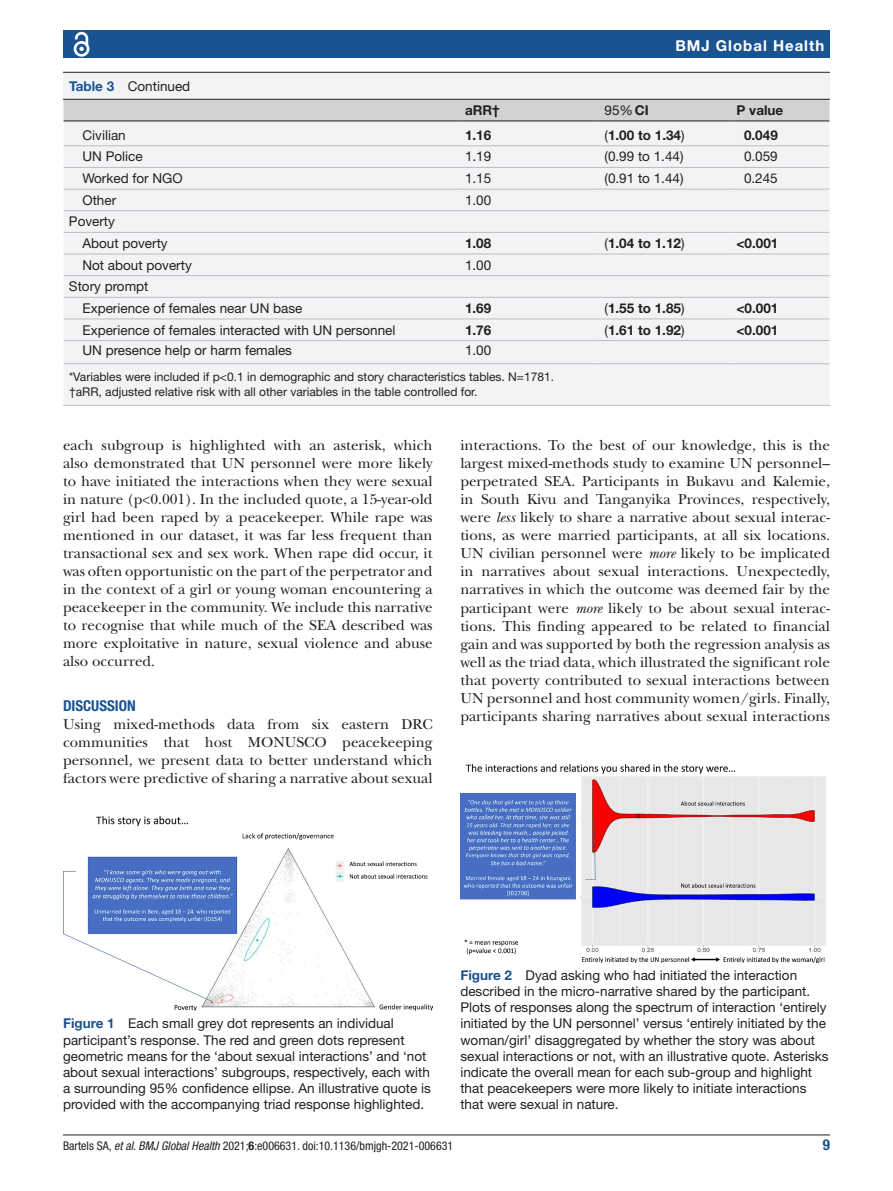
<style>
.page{position:relative;width:893px;height:1191px;background:#fff}
.page>*{position:absolute;margin:0;border:0;box-sizing:border-box;transform-origin:0 0}
.t1{font:15px/18px "New Baskerville";color:#231f20;text-align:justify}
.t2{font:700 15px "Helvetica Neue LT Std";letter-spacing:.065em;color:#fff}
.t3{font:700 condensed 15px "Helvetica Neue LT Std";color:#1b5391}
.t4{font:13.5px/16.2px "Helvetica Neue LT Std";color:#231f20}
.t5{font:700 13.5px "Helvetica Neue LT Std";color:#231f20}
.t6{font:12px/15px "Helvetica Neue LT Std";color:#231f20}
.t7{font:condensed 12px "Helvetica Neue LT Std";color:#231f20}
.s1{font-weight:700;color:#1b5391}
.s2{font-weight:700}
.s3{font-weight:400}
.s4{font-style:italic}
</style>
<div class="page">
<hr style="left:63px;top:1134px;width:767px;height:1px;background:#231f20">
<div style="left:63px;top:31px;width:767px;height:27px;background:#1b5391"></div>
<svg style="left:73px;top:31px;width:17px;height:26px"></svg>
<div style="left:63px;top:91px;width:767px;height:314px;background:#f2f3f4"></div>
<hr style="left:63px;top:405px;width:396px;height:1px;background:#bcbdc0">
<hr style="left:459px;top:405px;width:140px;height:1px;background:#bcbdc0">
<hr style="left:599px;top:405px;width:132px;height:1px;background:#bcbdc0">
<hr style="left:731px;top:405px;width:99px;height:1px;background:#bcbdc0">
<hr style="left:63px;top:364px;width:1px;height:41px;background:#fff">
<svg style="left:63px;top:99px;width:768px;height:265px"></svg>
<div style="left:63px;top:73px;width:767px;height:18px;background:#f2f3f4"></div>
<hr style="left:63px;top:72px;width:767px;height:1px;background:#231f20">
<img style="left:63px;top:816px;width:370px;height:194px">
<img style="left:460px;top:764px;width:366px;height:198px">
<p class="t4" style="left:69px;top:78px;width:123px"><span class="s1">Table 3</span> Continued</p>
<p class="t2" style="left:675px;top:36px;width:150px">BMJ Global Health</p>
<p class="t5" style="left:465px;top:102px;width:36px">aRR†</p>
<p class="t4" style="left:604px;top:102px;width:46px">95%<span class="s2">CI</span></p>
<p class="t5" style="left:736px;top:102px;width:48px">P value</p>
<p class="t4" style="left:83px;top:127px;width:45px">Civilian</p>
<p class="t5" style="left:465px;top:127px;width:28px">1.16</p>
<p class="t5" style="left:604px;top:127px;width:82px"><span class="s3">(</span>1.00 to 1.34<span class="s3">)</span></p>
<p class="t5" style="left:744px;top:127px;width:35px">0.049</p>
<p class="t4" style="left:82px;top:148px;width:62px">UN Police</p>
<p class="t4" style="left:465px;top:148px;width:28px">1.19</p>
<p class="t4" style="left:604px;top:148px;width:81px">(0.99 to 1.44)</p>
<p class="t4" style="left:744px;top:148px;width:35px">0.059</p>
<p class="t4" style="left:82px;top:170px;width:102px">Worked for NGO</p>
<p class="t4" style="left:465px;top:170px;width:28px">1.15</p>
<p class="t4" style="left:604px;top:170px;width:81px">(0.91 to 1.44)</p>
<p class="t4" style="left:744px;top:170px;width:35px">0.245</p>
<p class="t4" style="left:82px;top:192px;width:35px">Other</p>
<p class="t4" style="left:465px;top:192px;width:28px">1.00</p>
<p class="t4" style="left:82px;top:211px;width:87px;line-height:21.6px;text-indent:-14px">Poverty<br>About poverty</p>
<p class="t5" style="left:465px;top:235px;width:28px">1.08</p>
<p class="t5" style="left:604px;top:235px;width:82px"><span class="s3">(</span>1.04 to 1.12<span class="s3">)</span></p>
<p class="t5" style="left:736px;top:235px;width:43px">&lt;0.001</p>
<p class="t4" style="left:82px;top:256px;width:111px">Not about poverty</p>
<p class="t4" style="left:465px;top:256px;width:28px">1.00</p>
<p class="t4" style="left:82px;top:275px;width:222px;line-height:21.6px;text-indent:-14px">Story prompt<br>Experience of females near UN base</p>
<p class="t5" style="left:465px;top:300px;width:28px">1.69</p>
<p class="t5" style="left:604px;top:300px;width:82px"><span class="s3">(</span>1.55 to 1.85<span class="s3">)</span></p>
<p class="t5" style="left:736px;top:300px;width:43px">&lt;0.001</p>
<p class="t4" style="left:82px;top:321px;width:315px">Experience of females interacted with UN personnel</p>
<p class="t5" style="left:465px;top:321px;width:28px">1.76</p>
<p class="t5" style="left:604px;top:321px;width:82px"><span class="s3">(</span>1.61 to 1.92<span class="s3">)</span></p>
<p class="t5" style="left:736px;top:321px;width:43px">&lt;0.001</p>
<p class="t4" style="left:82px;top:342px;width:211px">UN presence help or harm females</p>
<p class="t4" style="left:465px;top:342px;width:28px">1.00</p>
<p class="t6" style="left:69px;top:369px;width:487px">*Variables were included if p&lt;0.1 in demographic and story characteristics tables. N=1781. †aRR, adjusted relative risk with all other variables in the table controlled for.</p>
<p class="t1" style="left:63px;top:436px;width:371px">each subgroup is highlighted with an asterisk, which also demonstrated that UN personnel were more likely to have initiated the interactions when they were sexual in nature (p&lt;0.001). In the included quote, a 15-year-old girl had been raped by a peacekeeper. While rape was mentioned in our dataset, it was far less frequent than transactional sex and sex work. When rape did occur, it was often opportunistic on the part of the perpetrator and in the context of a girl or young woman encountering a peacekeeper in the community. We include this narrative to recognise that while much of the SEA described was more exploitative in nature, sexual violence and abuse also occurred.</p>
<p class="t3" style="left:63px;top:696px;width:74px">DISCUSSION</p>
<p class="t1" style="left:63px;top:715px;width:371px">Using mixed-methods data from six eastern DRC communities that host MONUSCO peacekeeping personnel, we present data to better understand which factors were predictive of sharing a narrative about sexual</p>
<p class="t1" style="left:460px;top:436px;width:371px">interactions. To the best of our knowledge, this is the largest mixed-methods study to examine UN personnel– perpetrated SEA. Participants in Bukavu and Kalemie, in South Kivu and Tanganyika Provinces, respectively, were <span class="s4">less</span> likely to share a narrative about sexual interac&shy;tions, as were married participants, at all six locations.<br>UN civilian personnel were <span class="s4">more</span> likely to be implicated in narratives about sexual interactions. Unexpectedly, narratives in which the outcome was deemed fair by the participant were <span class="s4">more</span> likely to be about sexual interac&shy;tions. This finding appeared to be related to financial gain and was supported by both the regression analysis as well as the triad data, which illustrated the significant role that poverty contributed to sexual interactions between UN personnel and host community women/girls. Finally, participants sharing narratives about sexual interactions</p>
<p class="t4" style="left:63px;top:1015px;width:369px"><span class="s1">Figure 1</span> Each small grey dot represents an individual participant’s response. The red and green dots represent geometric means for the ‘about sexual interactions’ and ‘not about sexual interactions’ subgroups, respectively, each with a surrounding 95% confidence ellipse. An illustrative quote is provided with the accompanying triad response highlighted.</p>
<p class="t4" style="left:460px;top:966px;width:370px"><span class="s1">Figure 2</span> Dyad asking who had initiated the interaction described in the micro-narrative shared by the participant.<br>Plots of responses along the spectrum of interaction ‘entirely initiated by the UN personnel’ versus ‘entirely initiated by the woman/girl’ disaggregated by whether the story was about sexual interactions or not, with an illustrative quote. Asterisks indicate the overall mean for each sub-group and highlight that peacekeepers were more likely to initiate interactions that were sexual in nature.</p>
<p class="t7" style="left:63px;top:1138px;width:392px">Bartels SA, <span class="s4">et al</span>. <span class="s4">BMJ Global Health</span> 2021;<span class="s2">6</span>:e006631. doi:10.1136/bmjgh-2021-006631</p>
<p class="t3" style="left:823px;top:1135px;width:9px">9</p>
</div>
